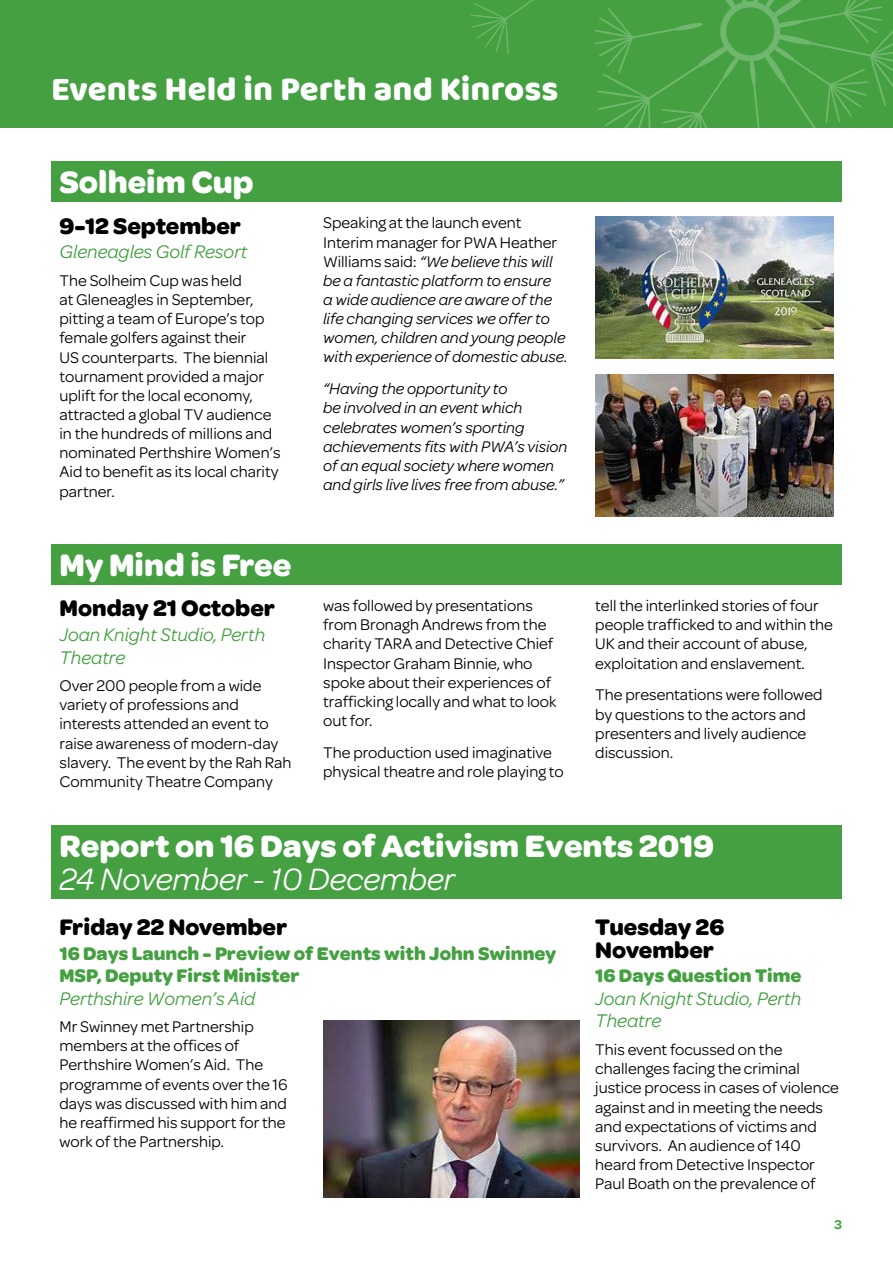
<style>
.page{position:relative;width:893px;height:1263px;background:#fff}
.page>*{position:absolute;margin:0;border:0;box-sizing:border-box;transform-origin:0 0}
.t1{font:34.5px "Baloo";color:#fff}
.t2{font:700 33px "Omnes";color:#fff}
.t3{font:italic 33px "Omnes";color:#fff}
.t4{font:700 24px/22.5px "Omnes";color:#000}
.t5{font:italic 19.5px/22.5px "Omnes";color:#44a041}
.t6{font:700 19.5px/22.5px "Omnes";color:#44a041}
.t7{font:16.5px/19.2px "Omnes";color:#000}
.t8{font:italic 16.5px/19.2px "Omnes";color:#000}
.t9{font:600 13.5px "Omnes";color:#44a041}
.s1{font-style:normal}
</style>
<div class="page">
<div style="left:0;top:0;width:893px;height:128px;background:#44a041"></div>
<svg style="left:470px;top:0;width:63px;height:54px"></svg>
<svg style="left:594px;top:0;width:299px;height:128px"></svg>
<div style="left:51px;top:162px;width:791px;height:40px;background:#44a041"></div>
<img style="left:595px;top:217px;width:238px;height:141px">
<img style="left:595px;top:375px;width:238px;height:142px">
<div style="left:51px;top:544px;width:791px;height:40px;background:#44a041"></div>
<div style="left:51px;top:825px;width:791px;height:73px;background:#44a041"></div>
<img style="left:323px;top:1020px;width:257px;height:178px">
<h1 class="t1" style="left:51px;top:68px;width:509px">Events Held in Perth and Kinross</h1>
<h2 class="t2" style="left:60px;top:158px;width:196px">Solheim Cup</h2>
<h3 class="t4" style="left:60px;top:213px;width:183px">9-12 September</h3>
<p class="t5" style="left:60px;top:240px;width:190px">Gleneagles Golf Resort</p>
<p class="t7" style="left:60px;top:270px;width:223px">The Solheim Cup was held<br>at Gleneagles in September, pitting a team of Europe’s top female golfers against their<br>US counterparts. The biennial tournament provided a major uplift for the local economy, attracted a global TV audience in the hundreds of millions and nominated Perthshire Women’s<br>Aid to benefit as its local charity partner.</p>
<h2 class="t2" style="left:60px;top:540px;width:233px">My Mind is Free</h2>
<h3 class="t4" style="left:60px;top:596px;width:217px">Monday 21 October</h3>
<p class="t5" style="left:60px;top:622px;width:207px">Joan Knight Studio, Perth<br>Theatre</p>
<p class="t7" style="left:60px;top:675px;width:233px">Over 200 people from a wide variety of professions and interests attended an event to raise awareness of modern-day slavery. The event by the Rah Rah<br>Community Theatre Company</p>
<p class="t8" style="left:323px;top:213px;width:246px"><span class="s1">Speaking at the launch event<br>Interim manager for PWA Heather<br>Williams said:</span> “We believe this will be a fantastic platform to ensure<br>a wide audience are aware of the life changing services we offer to women, children and young people with experience of domestic abuse.</p>
<p class="t8" style="left:323px;top:378px;width:246px">“Having the opportunity to<br>be involved in an event which celebrates women’s sporting achievements fits with PWA’s vision of an equal society where women and girls live lives free from abuse.”</p>
<p class="t7" style="left:323px;top:595px;width:235px">was followed by presentations from Bronagh Andrews from the charity TARA and Detective Chief<br>Inspector Graham Binnie, who spoke about their experiences of trafficking locally and what to look out for.</p>
<p class="t7" style="left:323px;top:742px;width:242px">The production used imaginative physical theatre and role playing to</p>
<p class="t7" style="left:595px;top:595px;width:239px">tell the interlinked stories of four people trafficked to and within the UK and their account of abuse, exploitation and enslavement.</p>
<p class="t7" style="left:595px;top:684px;width:229px">The presentations were followed by questions to the actors and presenters and lively audience discussion.</p>
<h2 class="t2" style="left:60px;top:821px;width:656px">Report on 16 Days of Activism Events 2019</h2>
<h2 class="t3" style="left:60px;top:857px;width:397px">24 November - 10 December</h2>
<h3 class="t4" style="left:60px;top:915px;width:229px">Friday 22 November</h3>
<p class="t6" style="left:60px;top:941px;width:498px">16 Days Launch - Preview of Events with John Swinney<br>MSP, Deputy First Minister</p>
<p class="t5" style="left:60px;top:986px;width:197px">Perthshire Women’s Aid</p>
<p class="t7" style="left:60px;top:1016px;width:230px">Mr Swinney met Partnership members at the offices of<br>Perthshire Women’s Aid. The programme of events over the 16 days was discussed with him and he reaffirmed his support for the work of the Partnership.</p>
<h3 class="t4" style="left:595px;top:915px;width:131px">Tuesday 26<br>November</h3>
<p class="t6" style="left:595px;top:964px;width:208px">16 Days Question Time</p>
<p class="t5" style="left:595px;top:986px;width:207px">Joan Knight Studio, Perth<br>Theatre</p>
<p class="t7" style="left:595px;top:1039px;width:245px">This event focussed on the challenges facing the criminal justice process in cases of violence against and in meeting the needs and expectations of victims and survivors. An audience of 140 heard from Detective Inspector<br>Paul Boath on the prevalence of</p>
<p class="t9" style="left:834px;top:1215px;width:9px">3</p>
</div>
